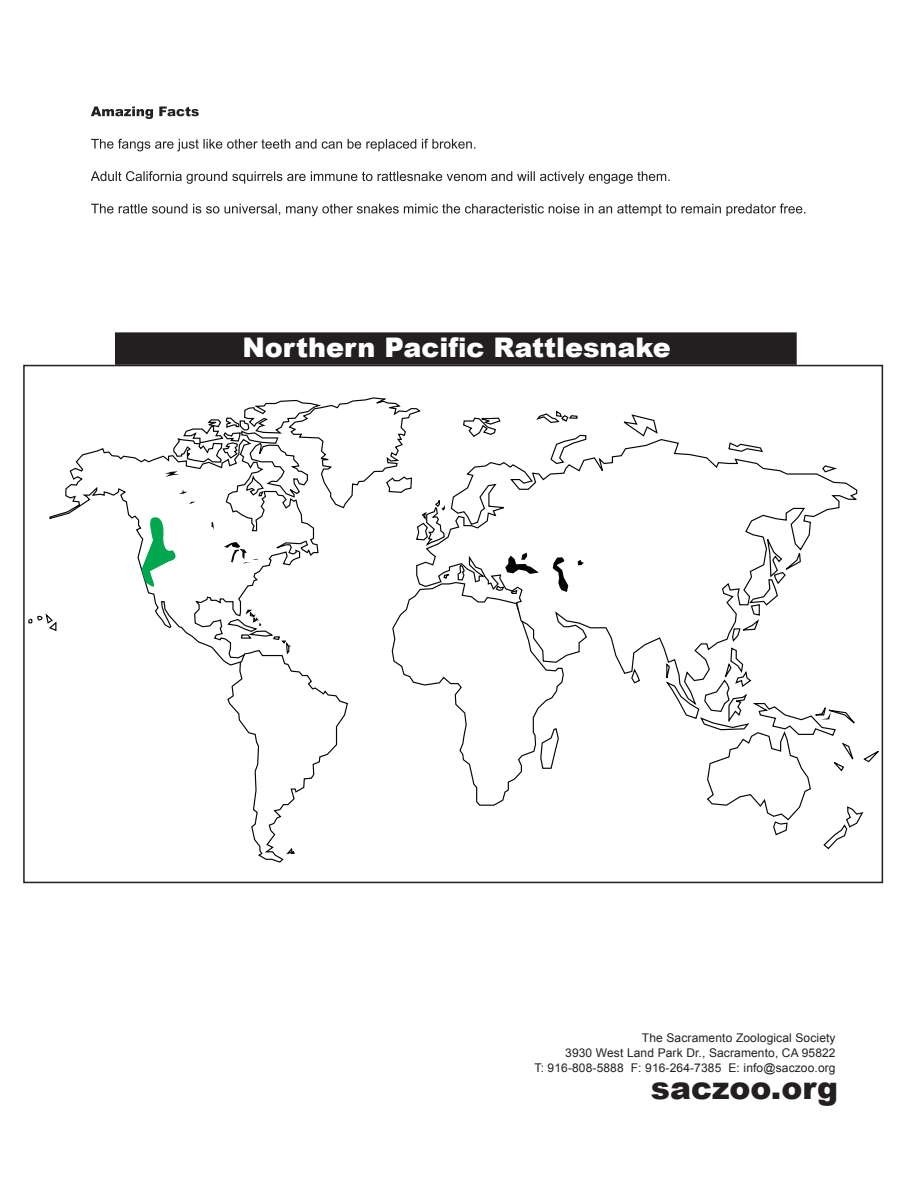
<style>
.page{position:relative;width:918px;height:1188px;background:#fff}
.page>*{position:absolute;margin:0;border:0;box-sizing:border-box;transform-origin:0 0}
.t1{font:900 31.5px "Arial";color:#231f20}
.t2{font:900 27px "Arial";color:#fff}
.t3{font:12px/15px "Arial";letter-spacing:.01em;color:#231f20;text-align:right}
</style>
<div class="page">
<svg style="left:623px;top:414px;width:35px;height:23px"></svg>
<svg style="left:49px;top:448px;width:92px;height:122px"></svg>
<svg style="left:587px;top:439px;width:271px;height:235px"></svg>
<svg style="left:631px;top:668px;width:10px;height:16px"></svg>
<svg style="left:665px;top:538px;width:214px;height:312px"></svg>
<svg style="left:28px;top:613px;width:29px;height:18px"></svg>
<svg style="left:141px;top:397px;width:446px;height:466px"></svg>
<div style="left:116px;top:333px;width:680px;height:31px;background:#231f20"></div>
<div style="left:115px;top:332px;width:682px;height:33px;border:2px solid #231f20"></div>
<svg style="left:91px;top:204px;width:714px;height:12px"></svg>
<svg style="left:91px;top:171px;width:579px;height:13px"></svg>
<svg style="left:91px;top:139px;width:384px;height:12px"></svg>
<svg style="left:91px;top:107px;width:108px;height:12px"></svg>
<p class="t2" style="left:242px;top:328px;width:430px">Northern Pacific Rattlesnake</p>
<p class="t3" style="left:535px;top:1031px;width:303px">The Sacramento Zoological Society<br>3930 West Land Park Dr., Sacramento, CA 95822<br>T: 916-808-5888 F: 916-264-7385 E: info@saczoo.org</p>
<p class="t1" style="left:651px;top:1065px;width:189px">saczoo.org</p>
</div>
